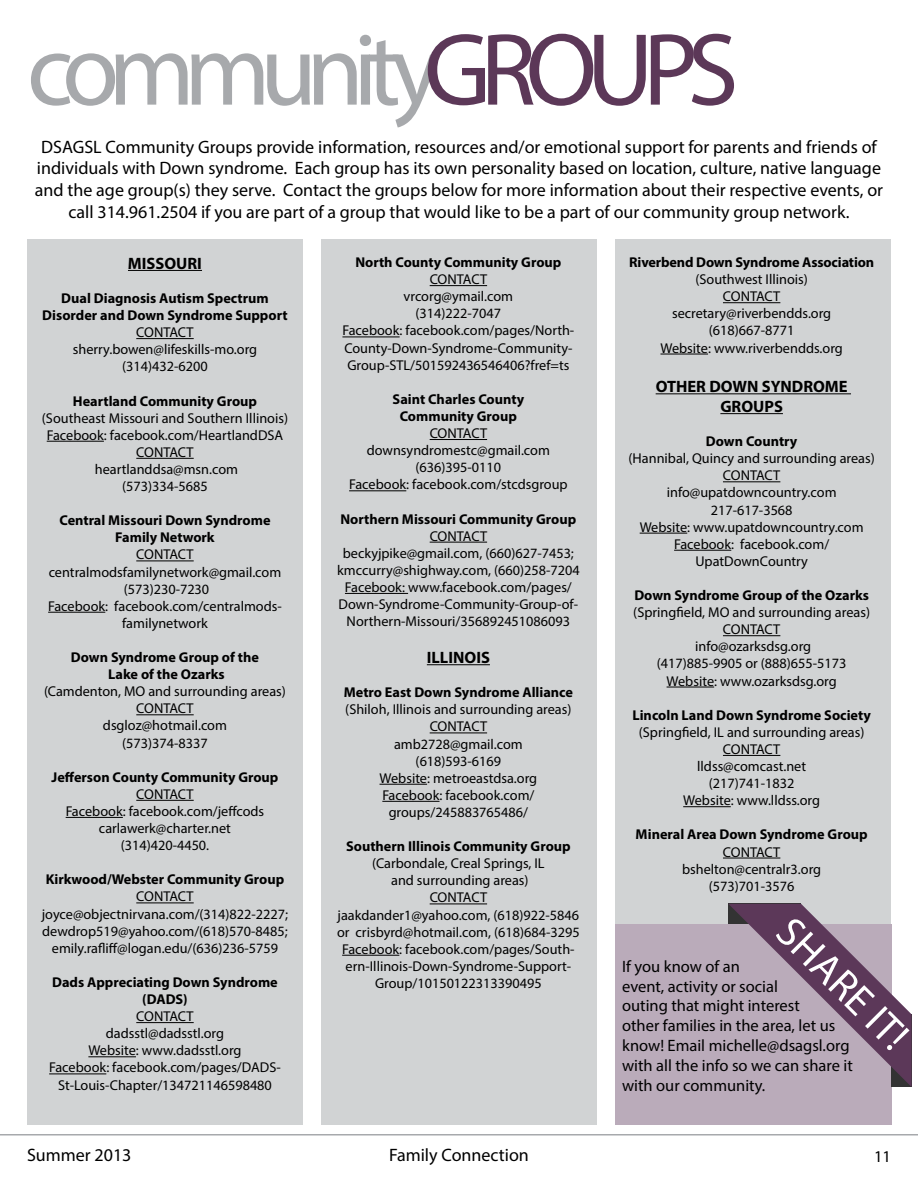
<style>
.page{position:relative;width:918px;height:1188px;background:#fff}
.page>*{position:absolute;margin:0;border:0;box-sizing:border-box;transform-origin:0 0}
.t1{font:103.5px "Myriad Pro";letter-spacing:-.1em;color:#a7a9ac}
.t2{font:42px "Myriad Pro";color:#fff}
.t3{font:18px/21.6px "Myriad Pro";color:#000;text-align:center}
.t4{font:16.5px/19.8px "Myriad Pro";color:#000}
.t5{font:700 16.5px/19.8px "Myriad Pro";color:#000;text-align:center}
.t6{font:14.25px/17.1px "Myriad Pro";color:#000;text-align:center}
.t7{font:700 14.25px/17.1px "Myriad Pro";color:#000;text-align:center}
.s1{color:#5c3858}
</style>
<div class="page">
<hr style="left:0;top:1134px;width:918px;height:2px;background:#a7a9ac">
<div style="left:27px;top:239px;width:276px;height:886px;background:#d1d3d4"></div>
<div style="left:321px;top:239px;width:276px;height:886px;background:#d1d3d4"></div>
<div style="left:615px;top:239px;width:276px;height:886px;background:#d1d3d4"></div>
<hr style="left:128px;top:270px;width:74px;height:1px;background:#000">
<hr style="left:136px;top:338px;width:58px;height:1px;background:#000">
<hr style="left:47px;top:441px;width:57px;height:1px;background:#000">
<hr style="left:136px;top:458px;width:58px;height:1px;background:#000">
<hr style="left:136px;top:561px;width:58px;height:1px;background:#000">
<hr style="left:48px;top:612px;width:57px;height:1px;background:#000">
<hr style="left:136px;top:714px;width:58px;height:1px;background:#000">
<hr style="left:136px;top:800px;width:58px;height:1px;background:#000">
<hr style="left:66px;top:817px;width:57px;height:1px;background:#000">
<hr style="left:136px;top:903px;width:58px;height:1px;background:#000">
<hr style="left:136px;top:1022px;width:58px;height:1px;background:#000">
<hr style="left:88px;top:1056px;width:48px;height:1px;background:#000">
<hr style="left:49px;top:1074px;width:57px;height:1px;background:#000">
<hr style="left:430px;top:285px;width:57px;height:1px;background:#000">
<hr style="left:342px;top:337px;width:58px;height:1px;background:#000">
<hr style="left:430px;top:439px;width:57px;height:1px;background:#000">
<hr style="left:349px;top:490px;width:57px;height:1px;background:#000">
<hr style="left:430px;top:542px;width:57px;height:1px;background:#000">
<hr style="left:345px;top:593px;width:63px;height:1px;background:#000">
<hr style="left:427px;top:664px;width:63px;height:1px;background:#000">
<hr style="left:430px;top:733px;width:57px;height:1px;background:#000">
<hr style="left:380px;top:784px;width:47px;height:1px;background:#000">
<hr style="left:382px;top:801px;width:58px;height:1px;background:#000">
<hr style="left:430px;top:904px;width:57px;height:1px;background:#000">
<hr style="left:342px;top:955px;width:57px;height:1px;background:#000">
<hr style="left:723px;top:302px;width:57px;height:1px;background:#000">
<hr style="left:660px;top:354px;width:48px;height:1px;background:#000">
<hr style="left:656px;top:393px;width:195px;height:1px;background:#000">
<hr style="left:720px;top:413px;width:63px;height:1px;background:#000">
<hr style="left:723px;top:481px;width:57px;height:1px;background:#000">
<hr style="left:640px;top:533px;width:47px;height:1px;background:#000">
<hr style="left:674px;top:550px;width:57px;height:1px;background:#000">
<hr style="left:723px;top:635px;width:57px;height:1px;background:#000">
<hr style="left:667px;top:687px;width:47px;height:1px;background:#000">
<hr style="left:723px;top:755px;width:57px;height:1px;background:#000">
<hr style="left:683px;top:806px;width:48px;height:1px;background:#000">
<hr style="left:723px;top:858px;width:57px;height:1px;background:#000">
<div style="left:615px;top:924px;width:277px;height:201px;background:#baabba"></div>
<svg style="left:728px;top:904px;width:184px;height:183px"></svg>
<h1 class="t1" style="left:27px;top:6px;width:713px">community <span class="s1">GROUPS</span></h1>
<p class="t3" style="left:35px;top:136px;width:850px">DSAGSL Community Groups provide information, resources and/or emotional support for parents and friends of individuals with Down syndrome. Each group has its own personality based on location, culture, native language and the age group(s) they serve. Contact the groups below for more information about their respective events, or call 314.961.2504 if you are part of a group that would like to be a part of our community group network.</p>
<p class="t5" style="left:128px;top:253px;width:76px">MISSOURI</p>
<p class="t7" style="left:42px;top:289px;width:247px">Dual Diagnosis Autism Spectrum<br>Disorder and Down Syndrome Support</p>
<p class="t6" style="left:73px;top:324px;width:186px">CONTACT sherry.bowen@lifeskills-mo.org (314)432-6200</p>
<p class="t7" style="left:73px;top:392px;width:186px">Heartland Community Group</p>
<p class="t6" style="left:42px;top:409px;width:248px">(Southeast Missouri and Southern Illinois)<br>Facebook: facebook.com/HeartlandDSA<br>CONTACT<br>heartlanddsa@msn.com<br>(573)334-5685</p>
<p class="t7" style="left:59px;top:511px;width:213px">Central Missouri Down Syndrome<br>Family Network</p>
<p class="t6" style="left:48px;top:546px;width:235px">CONTACT centralmodsfamilynetwork@gmail.com (573)230-7230<br>Facebook: facebook.com/centralmods&shy;familynetwork</p>
<p class="t7" style="left:71px;top:648px;width:190px">Down Syndrome Group of the<br>Lake of the Ozarks</p>
<p class="t6" style="left:44px;top:683px;width:243px">(Camdenton, MO and surrounding areas)<br>CONTACT<br>dsgloz@hotmail.com<br>(573)374-8337</p>
<p class="t7" style="left:52px;top:768px;width:228px">Jefferson County Community Group</p>
<p class="t6" style="left:66px;top:785px;width:200px">CONTACT<br>Facebook: facebook.com/jeffcods carlawerk@charter.net (314)420-4450.</p>
<p class="t7" style="left:46px;top:871px;width:240px">Kirkwood/Webster Community Group</p>
<p class="t6" style="left:42px;top:888px;width:248px">CONTACT joyce@objectnirvana.com/(314)822-2227; dewdrop519@yahoo.com/(618)570-8485; emily.rafliff@logan.edu/(636)236-5759</p>
<p class="t7" style="left:52px;top:973px;width:227px">Dads Appreciating Down Syndrome (DADS)</p>
<p class="t6" style="left:49px;top:1008px;width:233px">CONTACT<br>dadsstl@dadsstl.org<br>Website: www.dadsstl.org<br>Facebook: facebook.com/pages/DADS-<br>St-Louis-Chapter/134721146598480</p>
<p class="t7" style="left:355px;top:253px;width:208px">North County Community Group</p>
<p class="t6" style="left:342px;top:271px;width:233px">CONTACT<br>vrcorg@ymail.com<br>(314)222-7047<br>Facebook: facebook.com/pages/North-<br>County-Down-Syndrome-Community-<br>Group-STL/501592436546406?fref=ts</p>
<p class="t7" style="left:393px;top:390px;width:133px">Saint Charles County<br>Community Group</p>
<p class="t6" style="left:349px;top:425px;width:220px">CONTACT downsyndromestc@gmail.com (636)395-0110<br>Facebook: facebook.com/stcdsgroup</p>
<p class="t7" style="left:340px;top:510px;width:237px">Northern Missouri Community Group</p>
<p class="t6" style="left:337px;top:527px;width:244px">CONTACT<br>beckyjpike@gmail.com, (660)627-7453; kmccurry@shighway.com, (660)258-7204<br>Facebook: www.facebook.com/pages/ Down-Syndrome-Community-Group-of-Northern-Missouri/356892451086093</p>
<p class="t5" style="left:427px;top:647px;width:65px">ILLINOIS</p>
<p class="t7" style="left:344px;top:683px;width:231px">Metro East Down Syndrome Alliance</p>
<p class="t6" style="left:345px;top:701px;width:228px">(Shiloh, Illinois and surrounding areas)<br>CONTACT<br>amb2728@gmail.com<br>(618)593-6169<br>Website: metroeastdsa.org<br>Facebook: facebook.com/ groups/245883765486/</p>
<p class="t7" style="left:346px;top:837px;width:226px">Southern Illinois Community Group</p>
<p class="t6" style="left:337px;top:855px;width:244px">(Carbondale, Creal Springs, IL<br>and surrounding areas)<br>CONTACT<br>jaakdander1@yahoo.com, (618)922-5846 or crisbyrd@hotmail.com, (618)684-3295<br>Facebook: facebook.com/pages/South&shy;ern-Illinois-Down-Syndrome-Support-<br>Group/10150122313390495</p>
<p class="t7" style="left:629px;top:253px;width:247px">Riverbend Down Syndrome Association</p>
<p class="t6" style="left:660px;top:271px;width:184px">(Southwest Illinois)<br>CONTACT secretary@riverbendds.org (618)667-8771<br>Website: www.riverbendds.org</p>
<p class="t5" style="left:656px;top:376px;width:194px">OTHER DOWN SYNDROME<br>GROUPS</p>
<p class="t7" style="left:706px;top:432px;width:93px">Down Country</p>
<p class="t6" style="left:629px;top:450px;width:248px">(Hannibal, Quincy and surrounding areas)<br>CONTACT<br>info@upatdowncountry.com<br>217-617-3568<br>Website: www.upatdowncountry.com<br>Facebook: facebook.com/<br>UpatDownCountry</p>
<p class="t7" style="left:634px;top:586px;width:236px">Down Syndrome Group of the Ozarks</p>
<p class="t6" style="left:633px;top:604px;width:238px">(Springfield, MO and surrounding areas)<br>CONTACT<br>info@ozarksdsg.org<br>(417)885-9905 or (888)655-5173<br>Website: www.ozarksdsg.org</p>
<p class="t7" style="left:632px;top:706px;width:240px">Lincoln Land Down Syndrome Society</p>
<p class="t6" style="left:639px;top:723px;width:227px">(Springfield, IL and surrounding areas)<br>CONTACT<br>lldss@comcast.net<br>(217)741-1832<br>Website: www.lldss.org</p>
<p class="t7" style="left:636px;top:826px;width:234px">Mineral Area Down Syndrome Group</p>
<p class="t6" style="left:682px;top:843px;width:141px">CONTACT bshelton@centralr3.org (573)701-3576</p>
<h2 class="t2" style="left:802px;top:906px;width:168px;rotate:45deg">SHARE IT!</h2>
<p class="t4" style="left:622px;top:956px;width:232px">If you know of an<br>event, activity or social<br>outing that might interest<br>other families in the area, let us know! Email michelle@dsagsl.org with all the info so we can share it with our community.</p>
<p class="t3" style="left:27px;top:1144px;width:106px">Summer 2013</p>
<p class="t3" style="left:389px;top:1144px;width:141px">Family Connection</p>
<p class="t4" style="left:874px;top:1146px;width:18px">11</p>
</div>
